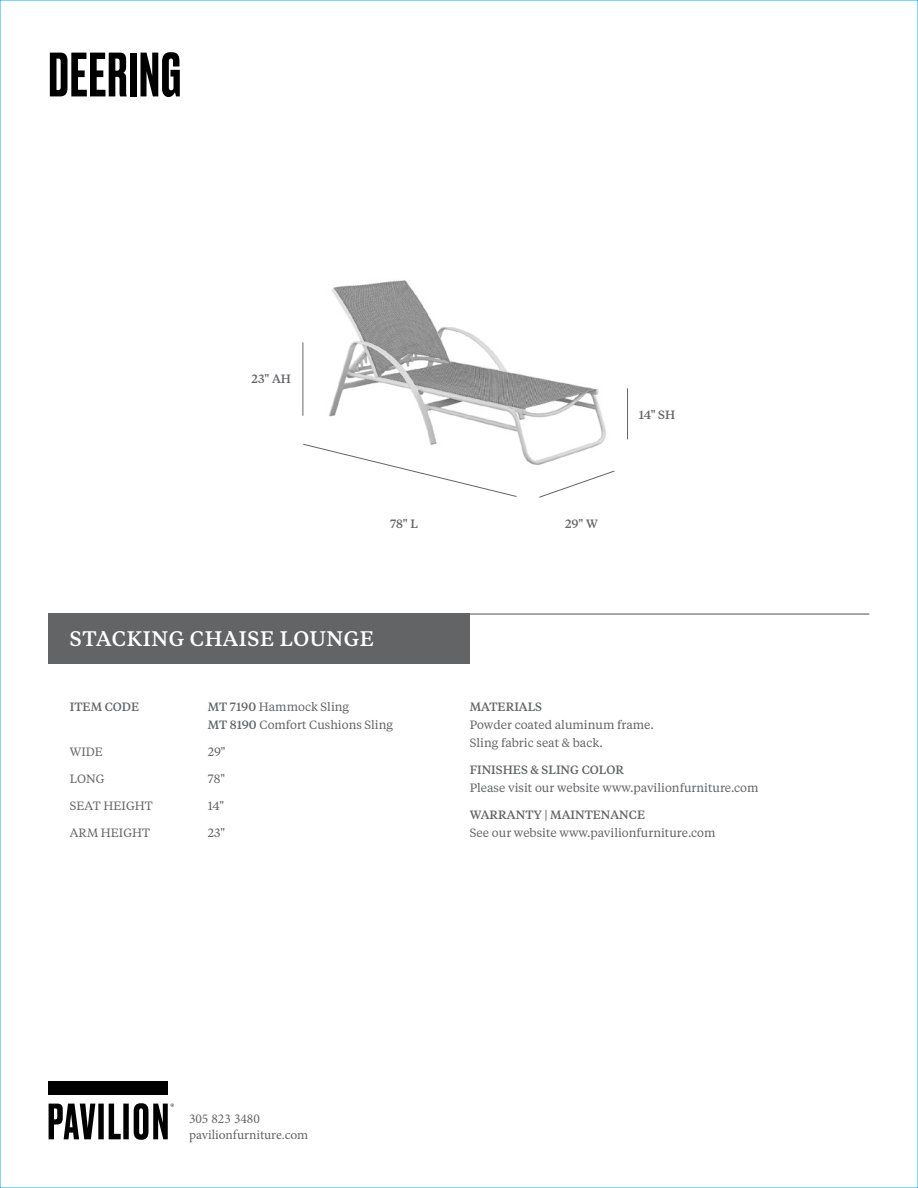
<style>
.page{position:relative;width:918px;height:1188px;background:#fff}
.page>*{position:absolute;margin:0;border:0;box-sizing:border-box;transform-origin:0 0}
.t1{font:500 58.95px "Druk";letter-spacing:.025em;color:#000}
.t2{font:500 21px "Tiempos Text";letter-spacing:.025em;color:#fff}
.t3{font:13.5px/16.2px "Minion Pro";color:#636466}
.t4{font:12px/18px "Tiempos Text";color:#636466}
.t5{font:500 12px "Tiempos Text";color:#636466}
.s1{font-weight:500}
</style>
<div class="page">
<img style="left:329px;top:280px;width:277px;height:185px">
<div style="left:49px;top:613px;width:421px;height:51px;background:#636466"></div>
<div style="left:49px;top:1082px;width:119px;height:13px;background:#000"></div>
<svg style="left:49px;top:1103px;width:125px;height:37px"></svg>
<hr style="left:49px;top:613px;width:820px;height:2px;background:#636466">
<hr style="left:627px;top:388px;width:1px;height:51px;background:#636466">
<hr style="left:303px;top:342px;width:1px;height:74px;background:#636466">
<svg style="left:303px;top:443px;width:214px;height:54px"></svg>
<svg style="left:539px;top:470px;width:76px;height:28px"></svg>
<h1 class="t1" style="left:49px;top:34px;width:134px">DEERING</h1>
<p class="t5" style="left:252px;top:371px;width:41px">23" AH</p>
<p class="t5" style="left:390px;top:515px;width:29px">78" L</p>
<p class="t5" style="left:565px;top:515px;width:34px">29" W</p>
<h2 class="t2" style="left:70px;top:625px;width:306px">STACKING CHAISE LOUNGE</h2>
<p class="t5" style="left:639px;top:406px;width:38px">14" SH</p>
<p class="t5" style="left:70px;top:699px;width:71px">ITEM CODE</p>
<p class="t4" style="left:208px;top:697px;width:187px"><span class="s1">MT 7190</span> Hammock Sling<br><span class="s1">MT 8190</span> Comfort Cushions Sling</p>
<p class="t4" style="left:70px;top:742px;width:35px">WIDE</p>
<p class="t4" style="left:208px;top:742px;width:19px">29"</p>
<p class="t4" style="left:70px;top:769px;width:36px">LONG</p>
<p class="t4" style="left:208px;top:769px;width:19px">78"</p>
<p class="t4" style="left:70px;top:796px;width:84px">SEAT HEIGHT</p>
<p class="t4" style="left:208px;top:796px;width:18px">14"</p>
<p class="t4" style="left:70px;top:823px;width:82px">ARM HEIGHT</p>
<p class="t4" style="left:208px;top:823px;width:19px">23"</p>
<p class="t5" style="left:470px;top:699px;width:74px">MATERIALS</p>
<p class="t4" style="left:470px;top:715px;width:186px">Powder coated aluminum frame.<br>Sling fabric seat &amp; back.</p>
<p class="t5" style="left:470px;top:762px;width:156px">FINISHES &amp; SLING COLOR</p>
<p class="t4" style="left:470px;top:778px;width:290px">Please visit our website www.pavilionfurniture.com</p>
<p class="t5" style="left:470px;top:807px;width:177px">WARRANTY | MAINTENANCE</p>
<p class="t4" style="left:470px;top:823px;width:247px">See our website www.pavilionfurniture.com</p>
<p class="t3" style="left:189px;top:1111px;width:121px">305 823 3480 pavilionfurniture.com</p>
</div>
